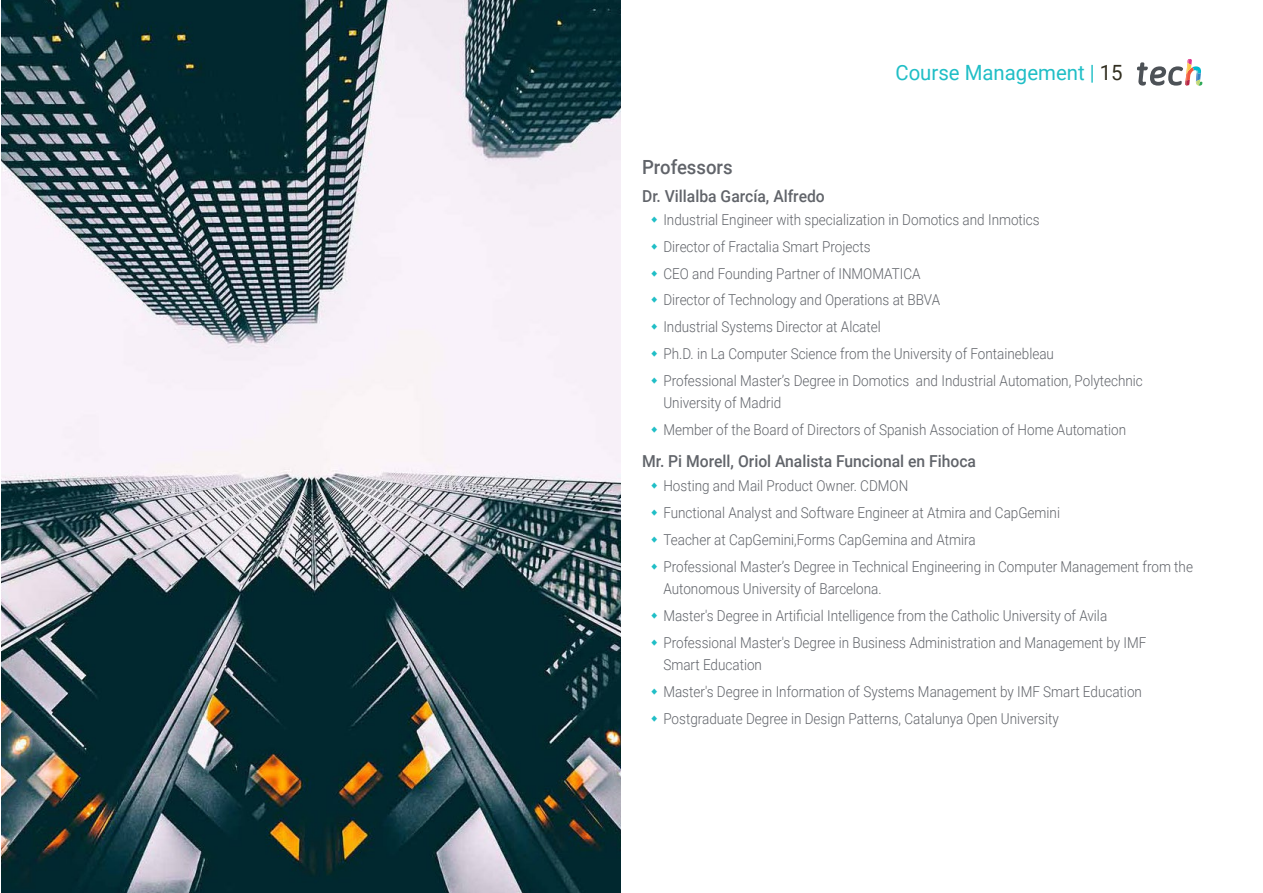
<style>
.page{position:relative;width:1263px;height:893px;background:#fff}
.page>*{position:absolute;margin:0;border:0;box-sizing:border-box;transform-origin:0 0}
.t1{font:21px "Roboto";color:#20bec6}
.t2{font:500 19.5px "Roboto";color:#61646a;scale:.95 1}
.t3{font:500 16.5px "Roboto";color:#61646a;scale:.95 1}
.t4{font:300 15px/26.7px "Roboto";color:#61646a;scale:.9 1}
.s1{color:#312e20}
</style>
<div class="page">
<img style="left:1px;top:0;width:620px;height:893px">
<svg style="left:1137px;top:59px;width:65px;height:27px"></svg>
<h1 class="t1" style="left:895px;top:57px;width:229px">Course Management | <span class="s1">15</span></h1>
<h2 class="t2" style="left:642px;top:153px;width:97px">Professors</h2>
<p class="t3" style="left:642px;top:184px;width:194px">Dr. Villalba García, Alfredo</p>
<p class="t4" style="left:663px;top:206px;width:534px">Industrial Engineer with specialization in Domotics and Inmotics<br>Director of Fractalia Smart Projects<br>CEO and Founding Partner of INMOMATICA<br>Director of Technology and Operations at BBVA<br>Industrial Systems Director at Alcatel<br>Ph.D. in La Computer Science from the University of Fontainebleau<br>Professional Master’s Degree in Domotics and Industrial Automation, Polytechnic</p>
<p class="t4" style="left:663px;top:389px;width:516px">University of Madrid<br>Member of the Board of Directors of Spanish Association of Home Automation</p>
<p class="t3" style="left:642px;top:449px;width:353px">Mr. Pi Morell, Oriol Analista Funcional en Fihoca</p>
<p class="t4" style="left:663px;top:472px;width:590px">Hosting and Mail Product Owner. CDMON<br>Functional Analyst and Software Engineer at Atmira and CapGemini<br>Teacher at CapGemini,Forms CapGemina and Atmira<br>Professional Master’s Degree in Technical Engineering in Computer Management from the</p>
<p class="t4" style="left:663px;top:575px;width:538px">Autonomous University of Barcelona.<br>Master's Degree in Artificial Intelligence from the Catholic University of Avila<br>Professional Master's Degree in Business Administration and Management by IMF</p>
<p class="t4" style="left:663px;top:651px;width:533px">Smart Education<br>Master's Degree in Information of Systems Management by IMF Smart Education<br>Postgraduate Degree in Design Patterns, Catalunya Open University</p>
</div>
